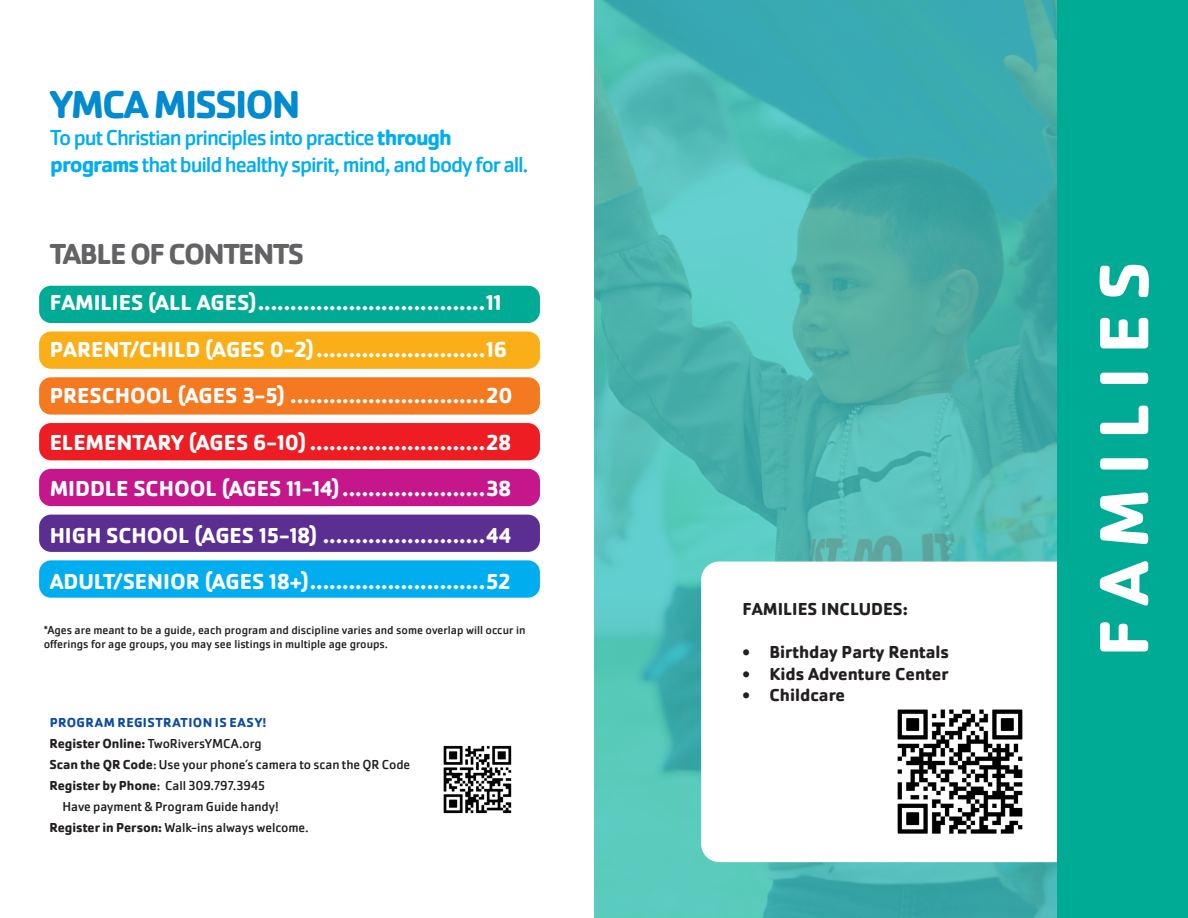
<style>
.page{position:relative;width:1188px;height:918px;background:#fff}
.page>*{position:absolute;margin:0;border:0;box-sizing:border-box;transform-origin:0 0}
.t1{font:700 72px "Cachet Pro";letter-spacing:.19em;color:#fff}
.t2{font:700 40.5px "Cachet Pro";letter-spacing:-.05em;color:#008acf}
.t3{font:700 30px "Cachet Pro";letter-spacing:-.05em;color:#636366}
.t4{font:700 22.5px "Cachet Pro";color:#fff}
.t5{font:22.5px/27px "Cachet Pro";letter-spacing:-.05em;color:#00aeef}
.t6{font:700 18px "Cachet Pro";color:#231f20}
.t7{font:13.5px/21px "Cachet Pro";letter-spacing:-.005em;color:#231f20}
.t8{font:700 13.5px "Cachet Pro";letter-spacing:.03em;color:#0d4da1}
.t9{font:12px/14.4px "Cachet Pro";color:#231f20}
.s1{font-weight:700}
</style>
<div class="page">
<svg style="left:594px;top:0;width:463px;height:918px;background:#4cb6b2"></svg>
<div style="left:701px;top:562px;width:403px;height:300px;background:#fff;border-radius:18px"></div>
<img style="left:897px;top:709px;width:126px;height:125px">
<div style="left:1057px;top:0;width:131px;height:918px;background:#00ab95"></div>
<div style="left:39px;top:331px;width:501px;height:38px;background:#faaf18;border-radius:12px"></div>
<div style="left:39px;top:377px;width:501px;height:38px;background:#f47921;border-radius:12px"></div>
<div style="left:39px;top:423px;width:501px;height:37px;background:#ee1d23;border-radius:12px"></div>
<div style="left:39px;top:469px;width:501px;height:37px;background:#c5168c;border-radius:12px"></div>
<div style="left:39px;top:515px;width:501px;height:37px;background:#5b2e91;border-radius:12px"></div>
<div style="left:39px;top:560px;width:501px;height:38px;background:#00aeef;border-radius:12px"></div>
<div style="left:39px;top:286px;width:501px;height:37px;background:#00ab95;border-radius:12px"></div>
<img style="left:443px;top:745px;width:69px;height:69px">
<p class="t2" style="left:50px;top:80px;width:252px">YMCA MISSION</p>
<p class="t5" style="left:50px;top:125px;width:480px">To put Christian principles into practice <span class="s1">through programs</span> that build healthy spirit, mind, and body for all.</p>
<p class="t3" style="left:50px;top:235px;width:256px">TABLE OF CONTENTS</p>
<p class="t4" style="left:50px;top:289px;width:454px">FAMILIES (ALL AGES)...................................11</p>
<p class="t4" style="left:50px;top:335px;width:459px">PARENT/CHILD (AGES 0-2)..........................16</p>
<p class="t4" style="left:50px;top:382px;width:465px">PRESCHOOL (AGES 3-5) ..............................20</p>
<p class="t4" style="left:50px;top:428px;width:463px">ELEMENTARY (AGES 6-10) ...........................28</p>
<p class="t4" style="left:50px;top:475px;width:463px">MIDDLE SCHOOL (AGES 11-14)......................38</p>
<p class="t4" style="left:50px;top:521px;width:463px">HIGH SCHOOL (AGES 15-18) .........................44</p>
<p class="t4" style="left:50px;top:568px;width:463px">ADULT/SENIOR (AGES 18+)...........................52</p>
<p class="t9" style="left:44px;top:623px;width:483px">*Ages are meant to be a guide, each program and discipline varies and some overlap will occur in offerings for age groups, you may see listings in multiple age groups.</p>
<p class="t8" style="left:50px;top:714px;width:218px">PROGRAM REGISTRATION IS EASY!</p>
<p class="t7" style="left:50px;top:733px;width:214px"><span class="s1">Register Online:</span> TwoRiversYMCA.org</p>
<p class="t7" style="left:50px;top:754px;width:362px"><span class="s1">Scan the QR Code</span>: Use your phone’s camera to scan the QR Code</p>
<p class="t7" style="left:50px;top:775px;width:217px"><span class="s1">Register by Phone</span>: Call 309.797.3945</p>
<p class="t7" style="left:50px;top:796px;width:261px;text-indent:13px">Have payment &amp; Program Guide handy!<br><span class="s1">Register in Person:</span> Walk-ins always welcome.</p>
<p class="t6" style="left:742px;top:598px;width:167px">FAMILIES INCLUDES:</p>
<p class="t6" style="left:742px;top:641px;width:208px">• Birthday Party Rentals</p>
<p class="t6" style="left:742px;top:662px;width:208px">• Kids Adventure Center</p>
<p class="t6" style="left:742px;top:684px;width:104px">• Childcare</p>
<h1 class="t1" style="left:1079px;top:657px;width:397px;rotate:-90deg">FAMILIES</h1>
</div>
